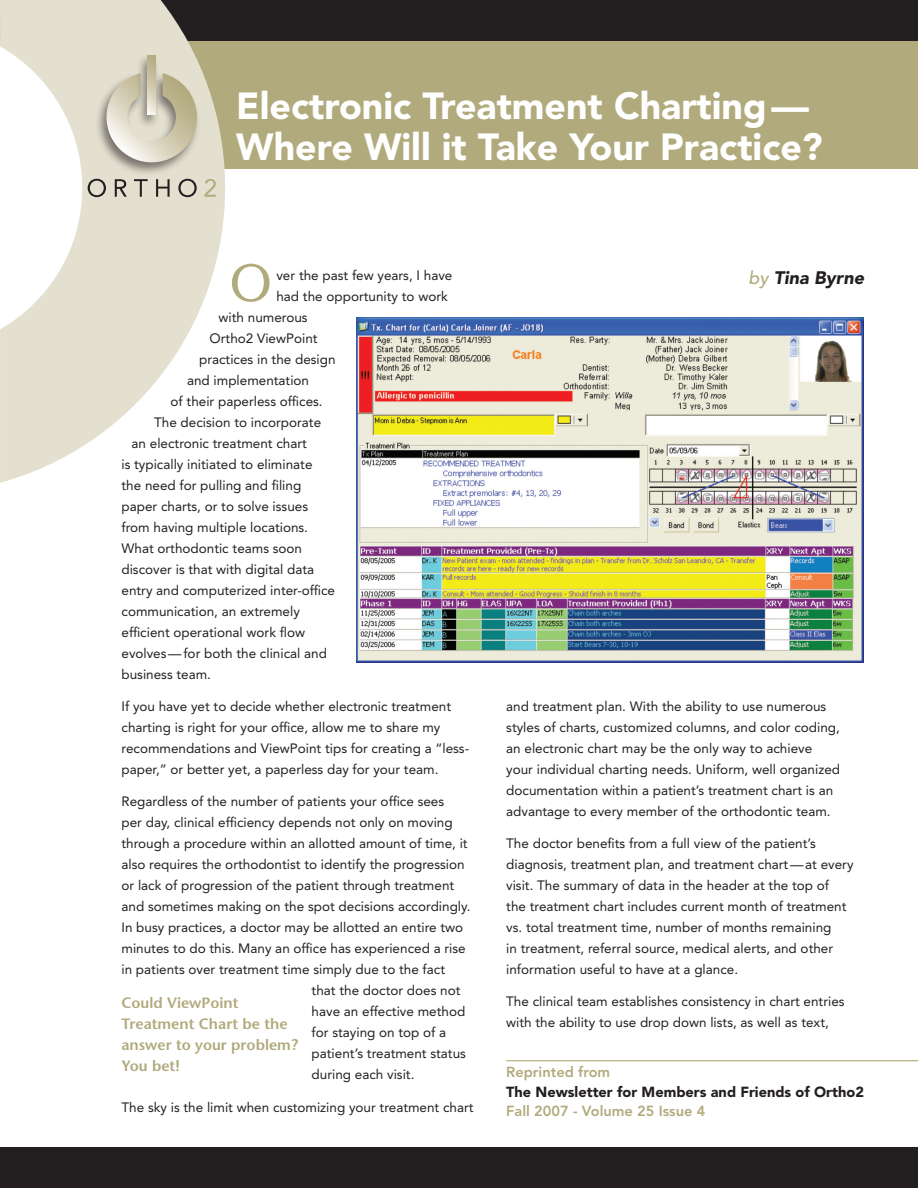
<style>
.page{position:relative;width:918px;height:1188px;background:#fff}
.page>*{position:absolute;margin:0;border:0;box-sizing:border-box;transform-origin:0 0}
.First_paragraph{font:54.15px "Bookman Old Style";color:#b1aa7d}
.Article_Title{font:900 37.5px "Avenir LT Std";color:#fff}
.Byline{font:italic 900 18px "Avenir LT Std";color:#231f20}
.Heavy_gold{font:600 15px/21px "Stone Sans Std";color:#b1aa7d}
.Newsletter_for{font:900 14.55px "Avenir LT Std";color:#231f20}
.Date_and_volume{font:800 14.55px "Avenir LT Std";color:#b1aa7d}
.Reprinted_from{font:800 14.55px "Avenir LT Std";color:#b1aa7d}
.Normal_paragraph{font:13.5px/21px "Avenir LT Std";color:#231f20}
.First_paragraph-2{font:13.5px "Avenir LT Std";color:#231f20}
.s1{font-weight:500;color:#b1aa7d}
</style>
<div class="page">
<hr style="left:506px;top:1060px;width:412px;height:1px;background:#b1aa7d">
<div style="left:0;top:1148px;width:918px;height:40px;background:#231f20"></div>
<div style="left:171px;top:0;width:747px;height:169px;background:#b1aa7d"></div>
<div style="left:0;top:0;width:918px;height:40px;background:#231f20"></div>
<svg style="left:0;top:0;width:225px;height:483px;fill:#e4e0d0"></svg>
<div style="left:95px;top:71px;width:106px;height:104px;background:#231f20;opacity:.55"></div>
<svg style="left:106px;top:73px;width:91px;height:89px;background:#cfcab6"></svg>
<div style="left:136px;top:54px;width:24px;height:75px;background:#231f20;opacity:.55"></div>
<svg style="left:148px;top:56px;width:8px;height:59px"></svg>
<svg style="left:88px;top:179px;width:18px;height:18px"></svg>
<svg style="left:115px;top:179px;width:12px;height:18px"></svg>
<svg style="left:134px;top:179px;width:14px;height:18px"></svg>
<svg style="left:156px;top:179px;width:14px;height:18px"></svg>
<svg style="left:178px;top:179px;width:19px;height:18px"></svg>
<svg style="left:205px;top:179px;width:11px;height:18px"></svg>
<img style="left:356px;top:317px;width:508px;height:345px">
<p class="Article_Title" style="left:236px;top:84px;width:574px">Electronic Treatment Charting—</p>
<p class="Article_Title" style="left:236px;top:124px;width:588px">Where Will it Take Your Practice?</p>
<p class="First_paragraph" style="left:229px;top:247px;width:45px">O</p>
<p class="First_paragraph-2" style="left:276px;top:268px;width:177px">ver the past few years, I have</p>
<p class="First_paragraph-2" style="left:276px;top:289px;width:173px">had the opportunity to work</p>
<p class="First_paragraph-2" style="left:219px;top:310px;width:91px">with numerous</p>
<p class="First_paragraph-2" style="left:210px;top:331px;width:110px">Ortho2 ViewPoint</p>
<p class="First_paragraph-2" style="left:199px;top:352px;width:138px">practices in the design</p>
<p class="First_paragraph-2" style="left:187px;top:373px;width:124px">and implementation</p>
<p class="First_paragraph-2" style="left:171px;top:394px;width:154px">of their paperless offices.</p>
<p class="First_paragraph-2" style="left:154px;top:415px;width:169px">The decision to incorporate</p>
<p class="First_paragraph-2" style="left:132px;top:436px;width:177px">an electronic treatment chart</p>
<p class="First_paragraph-2" style="left:122px;top:457px;width:193px">is typically initiated to eliminate</p>
<p class="First_paragraph-2" style="left:122px;top:478px;width:181px">the need for pulling and filing</p>
<p class="First_paragraph-2" style="left:122px;top:499px;width:188px">paper charts, or to solve issues</p>
<p class="First_paragraph-2" style="left:122px;top:520px;width:188px">from having multiple locations.</p>
<p class="First_paragraph-2" style="left:122px;top:541px;width:182px">What orthodontic teams soon</p>
<p class="First_paragraph-2" style="left:122px;top:562px;width:194px">discover is that with digital data</p>
<p class="First_paragraph-2" style="left:122px;top:583px;width:215px">entry and computerized inter-office</p>
<p class="First_paragraph-2" style="left:122px;top:604px;width:180px">communication, an extremely</p>
<p class="First_paragraph-2" style="left:122px;top:625px;width:185px">efficient operational work flow</p>
<p class="First_paragraph-2" style="left:122px;top:646px;width:207px">evolves—for both the clinical and</p>
<p class="First_paragraph-2" style="left:122px;top:667px;width:91px">business team.</p>
<p class="Normal_paragraph" style="left:122px;top:696px;width:349px">If you have yet to decide whether electronic treatment charting is right for your office, allow me to share my recommendations and ViewPoint tips for creating a “less&shy;paper,” or better yet, a paperless day for your team.</p>
<p class="Normal_paragraph" style="left:122px;top:791px;width:324px">Regardless of the number of patients your office sees</p>
<p class="Normal_paragraph" style="left:122px;top:812px;width:333px">per day, clinical efficiency depends not only on moving</p>
<p class="Normal_paragraph" style="left:122px;top:833px;width:348px">through a procedure within an allotted amount of time, it</p>
<p class="Normal_paragraph" style="left:122px;top:854px;width:345px">also requires the orthodontist to identify the progression</p>
<p class="Normal_paragraph" style="left:122px;top:875px;width:334px">or lack of progression of the patient through treatment</p>
<p class="Normal_paragraph" style="left:122px;top:896px;width:350px">and sometimes making on the spot decisions accordingly.</p>
<p class="Normal_paragraph" style="left:122px;top:917px;width:343px">In busy practices, a doctor may be allotted an entire two</p>
<p class="Normal_paragraph" style="left:122px;top:938px;width:346px">minutes to do this. Many an office has experienced a rise</p>
<p class="Normal_paragraph" style="left:122px;top:959px;width:325px">in patients over treatment time simply due to the fact</p>
<p class="Normal_paragraph" style="left:312px;top:980px;width:150px">that the doctor does not</p>
<p class="Normal_paragraph" style="left:312px;top:1001px;width:155px">have an effective method</p>
<p class="Normal_paragraph" style="left:312px;top:1022px;width:136px">for staying on top of a</p>
<p class="Normal_paragraph" style="left:312px;top:1043px;width:156px">patient’s treatment status</p>
<p class="Normal_paragraph" style="left:312px;top:1064px;width:104px">during each visit.</p>
<p class="Normal_paragraph" style="left:122px;top:1096px;width:354px">The sky is the limit when customizing your treatment chart</p>
<p class="Heavy_gold" style="left:122px;top:992px;width:178px">Could ViewPoint<br>Treatment Chart be the answer to your problem?<br>You bet!</p>
<p class="Byline" style="left:748px;top:266px;width:117px"><span class="s1">by</span> Tina Byrne</p>
<p class="Normal_paragraph" style="left:506px;top:696px;width:335px">and treatment plan. With the ability to use numerous styles of charts, customized columns, and color coding, an electronic chart may be the only way to achieve your individual charting needs. Uniform, well organized documentation within a patient’s treatment chart is an advantage to every member of the orthodontic team.</p>
<p class="Normal_paragraph" style="left:506px;top:833px;width:349px">The doctor benefits from a full view of the patient’s diagnosis, treatment plan, and treatment chart—at every visit. The summary of data in the header at the top of<br>the treatment chart includes current month of treatment vs. total treatment time, number of months remaining<br>in treatment, referral source, medical alerts, and other information useful to have at a glance.</p>
<p class="Normal_paragraph" style="left:506px;top:991px;width:340px">The clinical team establishes consistency in chart entries with the ability to use drop down lists, as well as text,</p>
<p class="Reprinted_from" style="left:506px;top:1064px;width:106px">Reprinted from</p>
<p class="Newsletter_for" style="left:506px;top:1083px;width:359px">The Newsletter for Members and Friends of Ortho2</p>
<p class="Date_and_volume" style="left:506px;top:1103px;width:201px">Fall 2007 - Volume 25 Issue 4</p>
</div>
